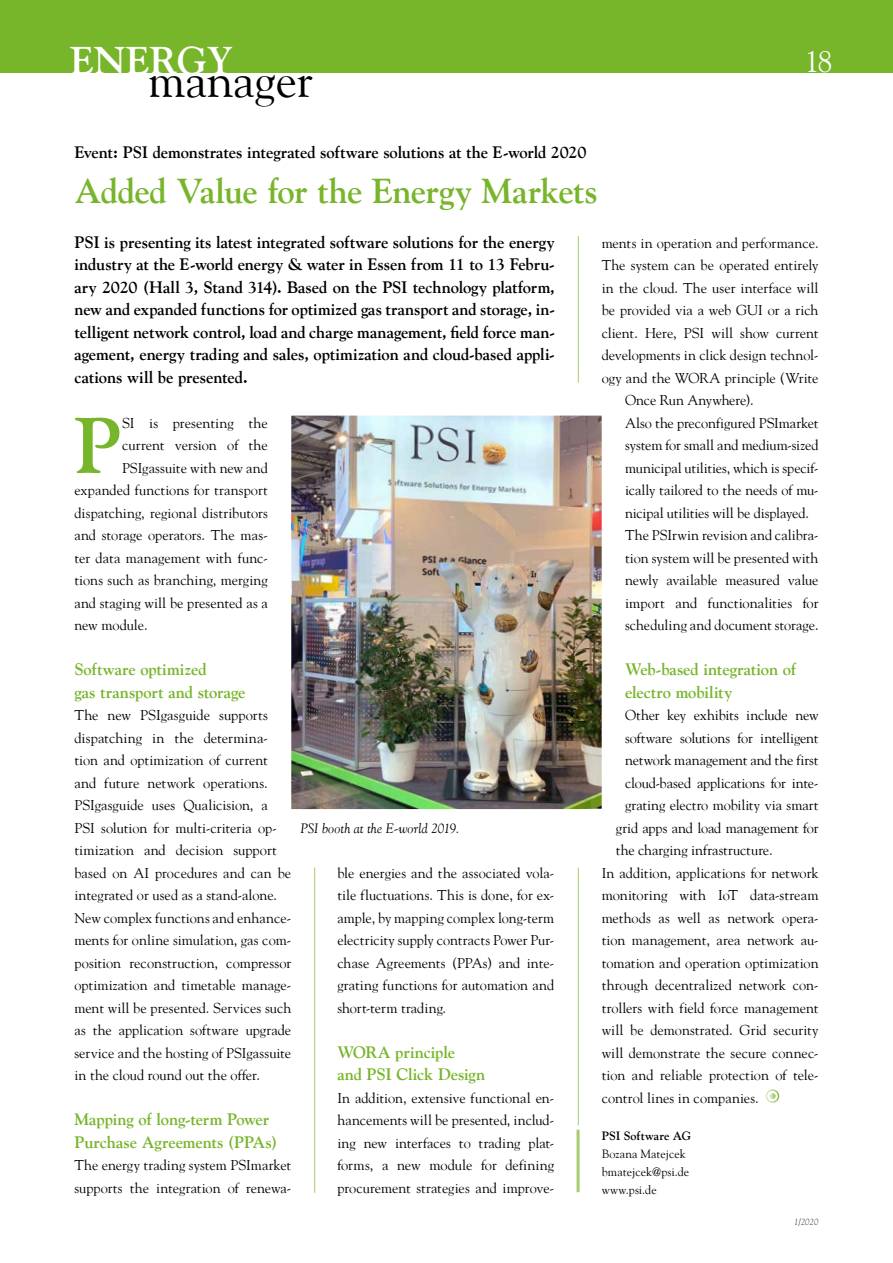
<style>
.page{position:relative;width:893px;height:1263px;background:#fff}
.page>*{position:absolute;margin:0;border:0;box-sizing:border-box;transform-origin:0 0}
.t1{font:700 77.85px "Goudy";color:#77b52b}
.t2{font:47.85px "Goudy";color:#000}
.t3{font:700 38.55px "Goudy";color:#fff}
.t4{font:700 34.5px "Goudy";letter-spacing:-.015em;color:#77b52b}
.t5{font:30px "Goudy";color:#fff}
.t6{font:700 16.5px/22.5px "Goudy";letter-spacing:-.005em;color:#000;text-align:justify}
.t7{font:700 16.5px/22.5px "Goudy";letter-spacing:-.005em;color:#77b52b}
.t8{font:14.25px/22.5px "Goudy";color:#000}
.t9{font:italic 13.5px "Goudy";letter-spacing:.01em;color:#000}
.t10{font:12px/18px "Goudy";letter-spacing:.005em;color:#000}
.t11{font:700 12px "Goudy";letter-spacing:.005em;color:#000}
.t12{font:italic 9px "Goudy";color:#565655}
</style>
<div class="page">
<div style="left:0;top:0;width:893px;height:72px;background:#77b52b"></div>
<hr style="left:314px;top:867px;width:1px;height:326px;background:#a8cb70">
<hr style="left:577px;top:1130px;width:3px;height:62px;background:#a8cb70">
<hr style="left:578px;top:236px;width:1px;height:147px;background:#a8cb70">
<div style="left:766px;top:1089px;width:13px;height:14px;border:2px solid #fff;border-radius:50%"></div>
<svg style="left:769px;top:1093px;width:7px;height:6px"></svg>
<img style="left:291px;top:416px;width:311px;height:393px">
<hr style="left:578px;top:867px;width:1px;height:258px;background:#a8cb70">
<h3 class="t3" style="left:70px;top:37px;width:164px">ENERGY</h3>
<h2 class="t2" style="left:148px;top:51px;width:166px">manager</h2>
<p class="t6" style="left:74px;top:141px;width:514px">Event: PSI demonstrates integrated software solutions at the E-world 2020</p>
<h3 class="t4" style="left:74px;top:170px;width:525px">Added Value for the Energy Markets</h3>
<h3 class="t5" style="left:805px;top:43px;width:29px">18</h3>
<p class="t6" style="left:75px;top:230px;width:482px">PSI is presenting its latest integrated software solutions for the energy industry at the E-world energy &amp; water in Essen from 11 to 13 Febru&shy;ary 2020 (Hall 3, Stand 314). Based on the PSI technology platform, new and expanded functions for optimized gas transport and storage, in&shy;telligent network control, load and charge management, field force man&shy;agement, energy trading and sales, optimization and cloud-based appli&shy;cations will be presented.</p>
<h1 class="t1" style="left:74px;top:398px;width:49px">P</h1>
<p class="t8" style="left:122px;top:411px;width:147px">SI is presenting the</p>
<p class="t8" style="left:122px;top:434px;width:147px">current version of the</p>
<p class="t8" style="left:122px;top:456px;width:147px">PSIgassuite with new and</p>
<p class="t8" style="left:74px;top:479px;width:195px">expanded functions for transport</p>
<p class="t8" style="left:74px;top:501px;width:195px">dispatching, regional distributors</p>
<p class="t8" style="left:74px;top:524px;width:195px">and storage operators. The mas-</p>
<p class="t8" style="left:74px;top:546px;width:195px">ter data management with func-</p>
<p class="t8" style="left:74px;top:569px;width:195px">tions such as branching, merging</p>
<p class="t8" style="left:74px;top:591px;width:195px">and staging will be presented as a</p>
<p class="t8" style="left:74px;top:614px;width:75px">new module.</p>
<p class="t7" style="left:74px;top:658px;width:173px">Software optimized<br>gas transport and storage</p>
<p class="t8" style="left:74px;top:704px;width:218px">The new PSIgasguide supports dispatching in the determina&shy;tion and optimization of current and future network operations.<br>PSIgasguide uses Qualicision, a PSI solution for multi-criteria op&shy;timization and decision support based on AI procedures and can be integrated or used as a stand-alone.<br>New complex functions and enhance&shy;ments for online simulation, gas com&shy;position reconstruction, compressor optimization and timetable manage&shy;ment will be presented. Services such as the application software upgrade service and the hosting of PSIgassuite in the cloud round out the offer.</p>
<p class="t7" style="left:74px;top:1108px;width:204px">Mapping of long-term Power<br>Purchase Agreements (PPAs)</p>
<p class="t8" style="left:74px;top:1154px;width:218px">The energy trading system PSImarket supports the integration of renewa-</p>
<p class="t9" style="left:300px;top:820px;width:161px">PSI booth at the E-world 2019.</p>
<p class="t8" style="left:337px;top:861px;width:218px;text-align:justify">ble energies and the associated vola&shy;tile fluctuations. This is done, for ex&shy;ample, by mapping complex long-term electricity supply contracts Power Pur&shy;chase Agreements (PPAs) and inte&shy;grating functions for automation and short-term trading.</p>
<p class="t7" style="left:337px;top:1040px;width:150px">WORA principle<br>and PSI Click Design</p>
<p class="t8" style="left:337px;top:1086px;width:218px;text-align:justify">In addition, extensive functional en&shy;hancements will be presented, includ&shy;ing new interfaces to trading plat&shy;forms, a new module for defining procurement strategies and improve-</p>
<p class="t8" style="left:602px;top:231px;width:218px">ments in operation and performance.</p>
<p class="t8" style="left:602px;top:254px;width:218px">The system can be operated entirely</p>
<p class="t8" style="left:602px;top:276px;width:218px">in the cloud. The user interface will</p>
<p class="t8" style="left:602px;top:299px;width:218px">be provided via a web GUI or a rich</p>
<p class="t8" style="left:602px;top:321px;width:218px">client. Here, PSI will show current</p>
<p class="t8" style="left:602px;top:344px;width:218px">developments in click design technol-</p>
<p class="t8" style="left:602px;top:366px;width:218px">ogy and the WORA principle (Write</p>
<p class="t8" style="left:625px;top:389px;width:130px">Once Run Anywhere).</p>
<p class="t8" style="left:625px;top:411px;width:195px">Also the preconfigured PSImarket</p>
<p class="t8" style="left:625px;top:434px;width:195px">system for small and medium-sized</p>
<p class="t8" style="left:625px;top:456px;width:195px">municipal utilities, which is specif-</p>
<p class="t8" style="left:625px;top:479px;width:195px">ically tailored to the needs of mu-</p>
<p class="t8" style="left:625px;top:501px;width:185px">nicipal utilities will be displayed.</p>
<p class="t8" style="left:625px;top:524px;width:195px">The PSIrwin revision and calibra-</p>
<p class="t8" style="left:625px;top:546px;width:195px">tion system will be presented with</p>
<p class="t8" style="left:625px;top:569px;width:195px">newly available measured value</p>
<p class="t8" style="left:625px;top:591px;width:195px">import and functionalities for</p>
<p class="t8" style="left:625px;top:614px;width:195px">scheduling and document storage.</p>
<p class="t7" style="left:625px;top:658px;width:173px">Web-based integration of electro mobility</p>
<p class="t8" style="left:625px;top:704px;width:195px">Other key exhibits include new</p>
<p class="t8" style="left:625px;top:726px;width:195px">software solutions for intelligent</p>
<p class="t8" style="left:625px;top:749px;width:195px">network management and the first</p>
<p class="t8" style="left:625px;top:771px;width:195px">cloud-based applications for inte-</p>
<p class="t8" style="left:625px;top:794px;width:195px">grating electro mobility via smart</p>
<p class="t8" style="left:616px;top:816px;width:204px">grid apps and load management for</p>
<p class="t8" style="left:616px;top:839px;width:158px">the charging infrastructure.</p>
<p class="t8" style="left:602px;top:861px;width:218px">In addition, applications for network</p>
<p class="t8" style="left:602px;top:884px;width:218px">monitoring with IoT data-stream</p>
<p class="t8" style="left:602px;top:906px;width:218px">methods as well as network opera-</p>
<p class="t8" style="left:602px;top:929px;width:218px">tion management, area network au-</p>
<p class="t8" style="left:602px;top:951px;width:218px">tomation and operation optimization</p>
<p class="t8" style="left:602px;top:974px;width:218px">through decentralized network con-</p>
<p class="t8" style="left:602px;top:996px;width:218px">trollers with field force management</p>
<p class="t8" style="left:602px;top:1019px;width:218px">will be demonstrated. Grid security</p>
<p class="t8" style="left:602px;top:1041px;width:218px">will demonstrate the secure connec-</p>
<p class="t8" style="left:602px;top:1064px;width:218px">tion and reliable protection of tele-</p>
<p class="t8" style="left:602px;top:1086px;width:158px">control lines in companies.</p>
<p class="t11" style="left:602px;top:1128px;width:91px">PSI Software AG</p>
<p class="t10" style="left:602px;top:1144px;width:89px">Bozana Matejcek bmatejcek@psi.de www.psi.de</p>
<p class="t12" style="left:794px;top:1217px;width:26px">1/2020</p>
</div>
